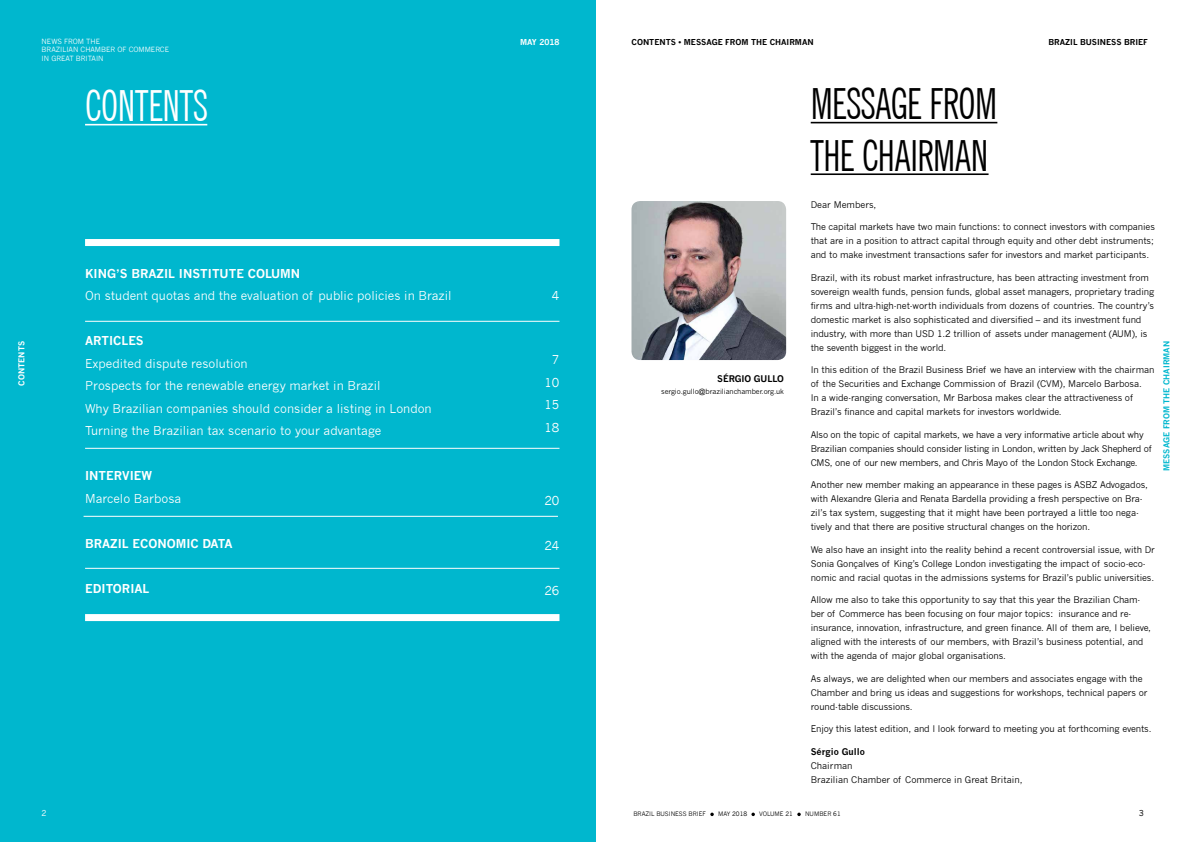
<style>
.page{position:relative;width:1191px;height:842px;background:#fff}
.page>*{position:absolute;margin:0;border:0;box-sizing:border-box;transform-origin:0 0}
.t1{font:extra-condensed 43px/51.6px "News Gothic BT";letter-spacing:-.005em;color:#000}
.t2{font:extra-condensed 43px "News Gothic BT";letter-spacing:.005em;color:#fff}
.t3{font:12px/22.5px "News Gothic";color:#fff}
.t4{font:700 12px "News Gothic";color:#fff}
.t5{font:9px/14px "News Gothic";letter-spacing:-.01em;color:#000}
.t6{font:700 9px "News Gothic";letter-spacing:-.005em;color:#000}
.t7{font:700 8px "News Gothic";color:#000}
.t8{font:700 8px "News Gothic";color:#00b7ce}
.t9{font:700 8px "News Gothic";color:#fff}
.t10{font:8px "News Gothic";color:#000}
.t11{font:8px "News Gothic";color:#fff}
.t12{font:7px/8.4px "News Gothic";color:#fff}
.t13{font:7px "News Gothic";letter-spacing:-.01em;color:#000}
.t14{font:6px "News Gothic";color:#000}
</style>
<div class="page">
<svg style="left:710px;top:813px;width:4px;height:3px"></svg>
<svg style="left:751px;top:813px;width:4px;height:3px"></svg>
<div style="left:0;top:0;width:595px;height:842px;background:#00b7ce"></div>
<img style="left:631px;top:201px;width:155px;height:159px">
<hr style="left:810px;top:122px;width:187px;height:1px;background:#000">
<hr style="left:810px;top:173px;width:178px;height:2px;background:#000">
<div style="left:85px;top:239px;width:474px;height:7px;background:#fff"></div>
<hr style="left:85px;top:321px;width:474px;height:1px;background:#fff">
<hr style="left:85px;top:448px;width:474px;height:1px;background:#fff">
<hr style="left:84px;top:516px;width:474px;height:1px;background:#fff">
<hr style="left:85px;top:568px;width:474px;height:1px;background:#fff">
<div style="left:85px;top:614px;width:474px;height:7px;background:#fff"></div>
<hr style="left:85px;top:124px;width:122px;height:1px;background:#fff">
<p class="t12" style="left:42px;top:37px;width:129px">NEWS FROM THE<br>BRAZILIAN CHAMBER OF COMMERCE<br>IN GREAT BRITAIN</p>
<p class="t9" style="left:520px;top:37px;width:41px">MAY 2018</p>
<h1 class="t2" style="left:85px;top:80px;width:124px">CONTENTS</h1>
<p class="t9" style="left:17px;top:385px;width:46px;rotate:-90deg">CONTENTS</p>
<h2 class="t4" style="left:85px;top:266px;width:217px">KING’S BRAZIL INSTITUTE COLUMN</h2>
<h2 class="t3" style="left:85px;top:285px;width:368px">On student quotas and the evaluation of public policies in Brazil</h2>
<h2 class="t4" style="left:85px;top:333px;width:60px">ARTICLES</h2>
<h2 class="t3" style="left:85px;top:352px;width:348px">Expedited dispute resolution<br>Prospects for the renewable energy market in Brazil<br>Why Brazilian companies should consider a listing in London Turning the Brazilian tax scenario to your advantage</h2>
<h2 class="t4" style="left:85px;top:468px;width:68px">INTERVIEW</h2>
<h2 class="t3" style="left:85px;top:487px;width:98px">Marcelo Barbosa</h2>
<h2 class="t4" style="left:85px;top:536px;width:149px">BRAZIL ECONOMIC DATA</h2>
<h2 class="t4" style="left:85px;top:581px;width:66px">EDITORIAL</h2>
<h2 class="t3" style="left:552px;top:284px;width:9px">4</h2>
<h2 class="t3" style="left:544px;top:349px;width:16px;text-align:justify;text-indent:8px">7<br>10<br>15<br>18</h2>
<h2 class="t3" style="left:544px;top:489px;width:16px">20</h2>
<h2 class="t3" style="left:544px;top:534px;width:16px">24</h2>
<h2 class="t3" style="left:544px;top:579px;width:16px">26</h2>
<p class="t11" style="left:42px;top:808px;width:6px">2</p>
<p class="t7" style="left:631px;top:37px;width:184px">CONTENTS • MESSAGE FROM THE CHAIRMAN</p>
<p class="t7" style="left:1048px;top:37px;width:101px">BRAZIL BUSINESS BRIEF</p>
<h1 class="t1" style="left:810px;top:78px;width:188px">MESSAGE FROM<br>THE CHAIRMAN</h1>
<p class="t6" style="left:717px;top:373px;width:68px">SÉRGIO GULLO</p>
<p class="t13" style="left:661px;top:388px;width:124px">sergio.gullo@brazilianchamber.org.uk</p>
<p class="t5" style="left:810px;top:197px;width:67px">Dear Members,</p>
<p class="t5" style="left:810px;top:220px;width:346px">The capital markets have two main functions: to connect investors with companies that are in a position to attract capital through equity and other debt instruments; and to make investment transactions safer for investors and market participants.</p>
<p class="t5" style="left:810px;top:270px;width:345px">Brazil, with its robust market infrastructure, has been attracting investment from sovereign wealth funds, pension funds, global asset managers, proprietary trading firms and ultra-high-net-worth individuals from dozens of countries. The country’s domestic market is also sophisticated and diversified – and its investment fund industry, with more than USD 1.2 trillion of assets under management (AUM), is the seventh biggest in the world.</p>
<p class="t5" style="left:810px;top:363px;width:345px">In this edition of the Brazil Business Brief we have an interview with the chairman of the Securities and Exchange Commission of Brazil (CVM), Marcelo Barbosa.<br>In a wide-ranging conversation, Mr Barbosa makes clear the attractiveness of Brazil’s finance and capital markets for investors worldwide.</p>
<p class="t5" style="left:810px;top:427px;width:342px">Also on the topic of capital markets, we have a very informative article about why<br>Brazilian companies should consider listing in London, written by Jack Shepherd of<br>CMS, one of our new members, and Chris Mayo of the London Stock Exchange.</p>
<p class="t5" style="left:810px;top:478px;width:339px">Another new member making an appearance in these pages is ASBZ Advogados, with Alexandre Gleria and Renata Bardella providing a fresh perspective on Bra&shy;zil’s tax system, suggesting that it might have been portrayed a little too nega&shy;tively and that there are positive structural changes on the horizon.</p>
<p class="t5" style="left:810px;top:542px;width:346px">We also have an insight into the reality behind a recent controversial issue, with Dr<br>Sonia Gonçalves of King’s College London investigating the impact of socio-eco&shy;nomic and racial quotas in the admissions systems for Brazil’s public universities.</p>
<p class="t5" style="left:810px;top:593px;width:342px">Allow me also to take this opportunity to say that this year the Brazilian Cham&shy;ber of Commerce has been focusing on four major topics: insurance and re&shy;insurance, innovation, infrastructure, and green finance. All of them are, I believe, aligned with the interests of our members, with Brazil’s business potential, and with the agenda of major global organisations.</p>
<p class="t5" style="left:810px;top:672px;width:338px">As always, we are delighted when our members and associates engage with the<br>Chamber and bring us ideas and suggestions for workshops, technical papers or round-table discussions.</p>
<p class="t5" style="left:810px;top:722px;width:342px">Enjoy this latest edition, and I look forward to meeting you at forthcoming events.</p>
<p class="t6" style="left:810px;top:746px;width:56px">Sérgio Gullo</p>
<p class="t5" style="left:810px;top:759px;width:213px">Chairman<br>Brazilian Chamber of Commerce in Great Britain,</p>
<p class="t8" style="left:1161px;top:471px;width:131px;rotate:-90deg">MESSAGE FROM THE CHAIRMAN</p>
<p class="t14" style="left:633px;top:810px;width:74px">BRAZIL BUSINESS BRIEF</p>
<p class="t14" style="left:718px;top:810px;width:31px">MAY 2018</p>
<p class="t14" style="left:759px;top:810px;width:35px">VOLUME 21</p>
<p class="t14" style="left:805px;top:810px;width:37px">NUMBER 61</p>
<p class="t10" style="left:1138px;top:808px;width:6px">3</p>
</div>
